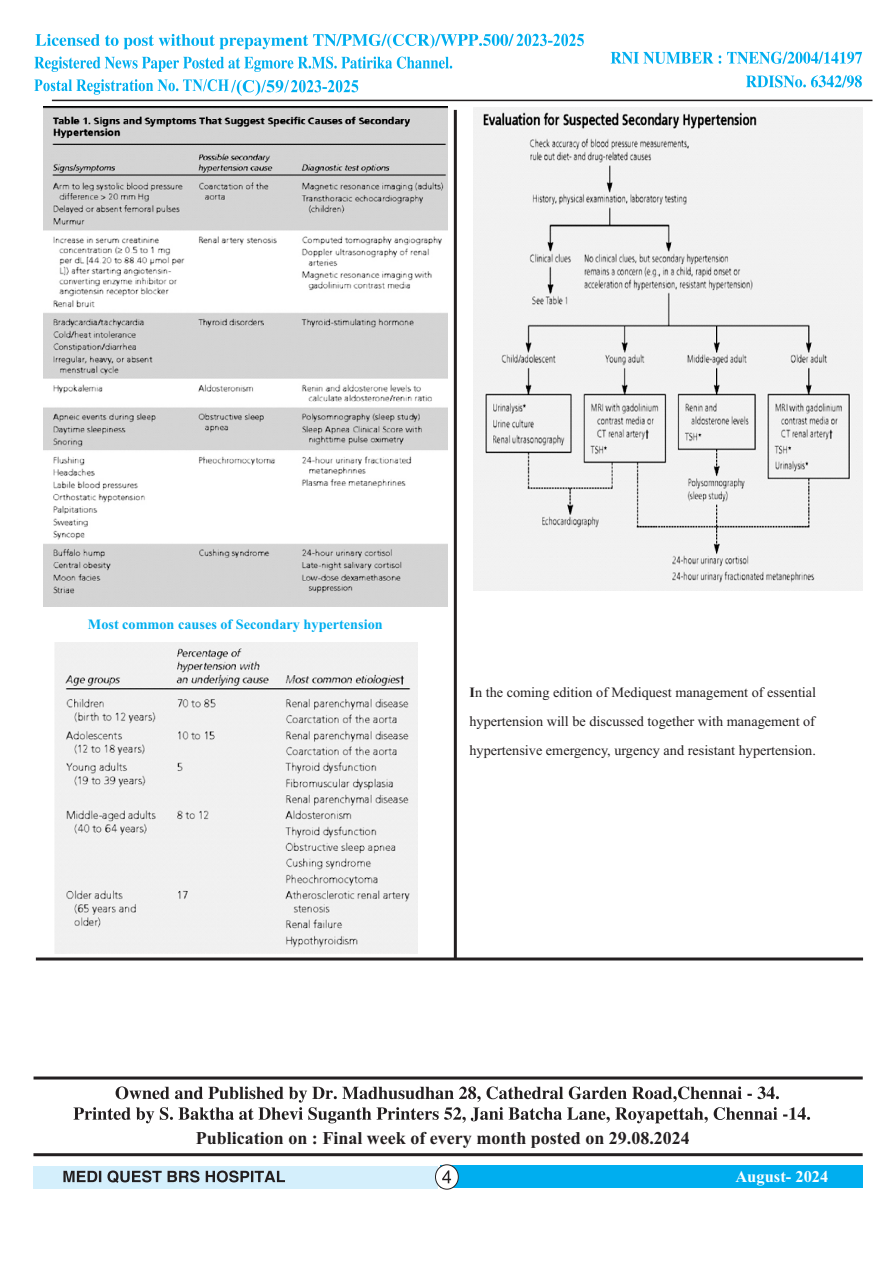
<style>
.page{position:relative;width:893px;height:1263px;background:#fff}
.page>*{position:absolute;margin:0;border:0;box-sizing:border-box;transform-origin:0 0}
.t1{font:700 18px "Times New Roman";color:#231f20}
.t2{font:700 16.5px "Times New Roman";color:#fff}
.t3{font:14.25px/28.5px "Times New Roman";color:#231f20;text-align:justify}
.t4{font:700 14.25px "Times New Roman";color:#00aeef}
.s1{font-weight:700}
</style>
<div class="page">
<div style="left:33px;top:1166px;width:405px;height:22px;background:#d4effc"></div>
<div style="left:441px;top:1165px;width:422px;height:23px;background:#00aeef"></div>
<svg style="left:33px;top:1153px;width:830px;height:4px;background:#595657"></svg>
<div style="left:435px;top:1164px;width:23px;height:25px;background:#fff;border:1px solid #231f20;border-radius:50%"></div>
<svg style="left:442px;top:1170px;width:9px;height:13px"></svg>
<svg style="left:33px;top:1076px;width:830px;height:47px"></svg>
<svg style="left:63px;top:1170px;width:222px;height:13px"></svg>
<hr style="left:36px;top:957px;width:827px;height:3px;background:#231f20">
<hr style="left:52px;top:100px;width:820px;height:1px;background:#231f20">
<img style="left:43px;top:106px;width:404px;height:500px">
<img style="left:55px;top:642px;width:362px;height:311px">
<img style="left:473px;top:108px;width:389px;height:483px">
<hr style="left:454px;top:110px;width:3px;height:849px;background:#231f20">
<svg style="left:611px;top:52px;width:251px;height:12px"></svg>
<svg style="left:746px;top:75px;width:116px;height:13px"></svg>
<svg style="left:34px;top:57px;width:418px;height:15px"></svg>
<svg style="left:35px;top:34px;width:549px;height:15px"></svg>
<svg style="left:34px;top:79px;width:325px;height:17px"></svg>
<p class="t4" style="left:88px;top:619px;width:296px">Most common causes of Secondary hypertension</p>
<p class="t3" style="left:469px;top:680px;width:348px"><span class="s1">I</span>n the coming edition of Mediquest management of essential hypertension will be discussed together with management of hypertensive emergency, urgency and resistant hypertension.</p>
<p class="t1" style="left:196px;top:1132px;width:496px">Publication on : Final week of every month posted on 29.08.2024</p>
<p class="t2" style="left:735px;top:1171px;width:95px">August- 2024</p>
</div>
